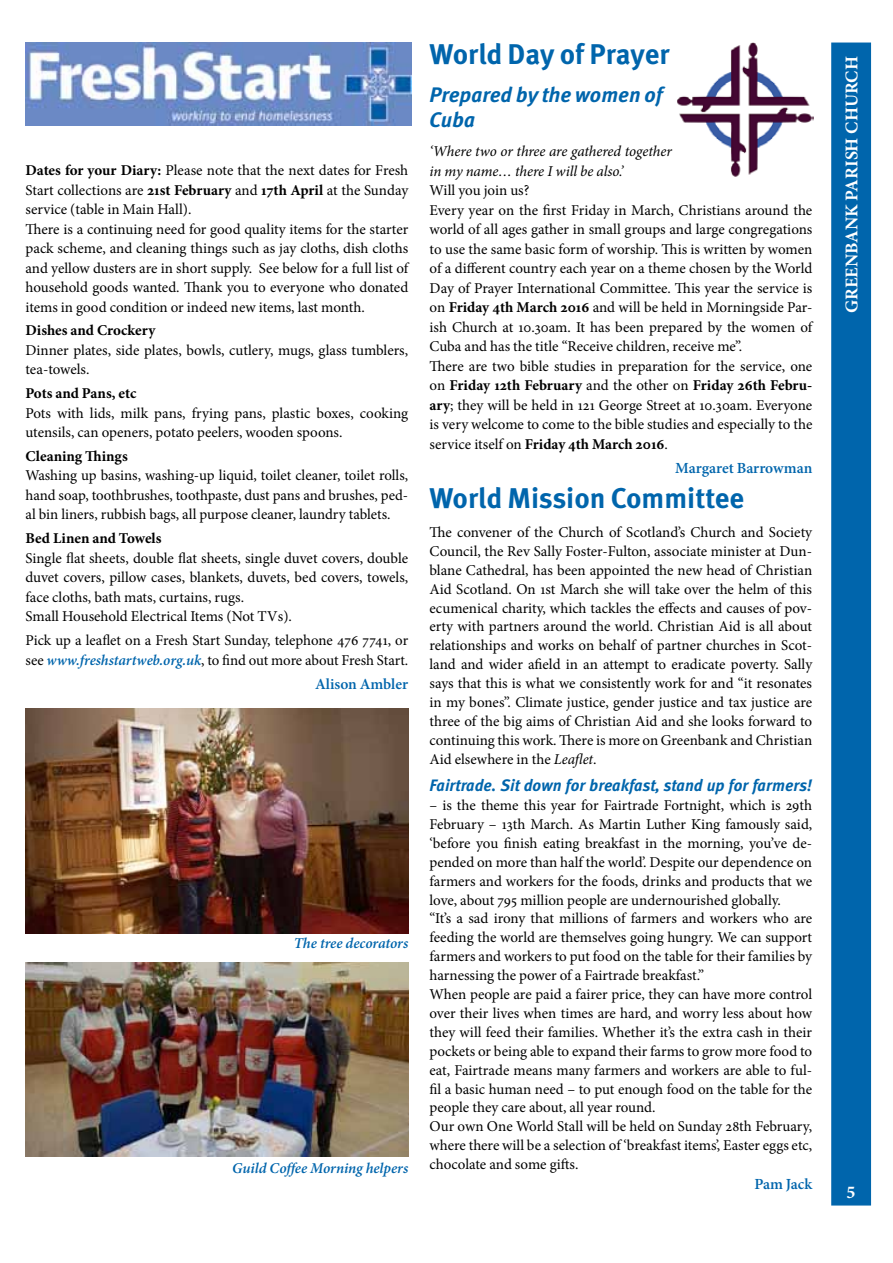
<style>
.page{position:relative;width:893px;height:1263px;background:#fff}
.page>*{position:absolute;margin:0;border:0;box-sizing:border-box;transform-origin:0 0}
.t1{font:700 28.5px "Meta Pro";color:#0065ac}
.t2{font:italic 700 21px/25.2px "Meta Pro";color:#0065ac}
.t3{font:700 18px "Minion Pro";color:#fff}
.t4{font:italic 700 16.5px "Meta Pro";color:#0065ac}
.t5{font:600 15.45px "Minion Pro";letter-spacing:-.005em;color:#0065ac}
.t6{font:15px/18.9px "Minion Pro";letter-spacing:-.005em;color:#000}
.t7{font:700 15px "Minion Pro";color:#000}
.t8{font:italic 15px/19.5px "Minion Pro";letter-spacing:-.005em;color:#000}
.t9{font:italic 600 15px "Minion Pro";letter-spacing:-.005em;color:#0065ac}
.s1{font-weight:700}
.s2{font-weight:600;font-style:italic;color:#0065ac}
.s3{font-style:italic}
</style>
<div class="page">
<img style="left:677px;top:42px;width:137px;height:135px">
<img style="left:26px;top:43px;width:385px;height:82px">
<img style="left:26px;top:708px;width:382px;height:225px">
<img style="left:26px;top:962px;width:382px;height:195px">
<div style="left:831px;top:43px;width:40px;height:1162px;background:#0065ac;border:2px solid #0065ac"></div>
<p class="t6" style="left:26px;top:161px;width:384px;line-height:19.5px"><span class="s1">Dates for your Diary:</span> Please note that the next dates for Fresh Start collections are <span class="s1">21st February</span> and <span class="s1">17th April</span> at the Sunday service (table in Main Hall).<br>There is a continuing need for good quality items for the starter pack scheme, and cleaning things such as jay cloths, dish cloths and yellow dusters are in short supply. See below for a full list of household goods wanted. Thank you to everyone who donated items in good condition or indeed new items, last month.</p>
<p class="t7" style="left:26px;top:320px;width:131px">Dishes and Crockery</p>
<p class="t6" style="left:26px;top:340px;width:384px;line-height:19.5px">Dinner plates, side plates, bowls, cutlery, mugs, glass tumblers, tea-towels.</p>
<p class="t7" style="left:26px;top:383px;width:112px">Pots and Pans, etc</p>
<p class="t6" style="left:26px;top:403px;width:384px;line-height:19.5px">Pots with lids, milk pans, frying pans, plastic boxes, cooking utensils, can openers, potato peelers, wooden spoons.</p>
<p class="t7" style="left:26px;top:446px;width:104px">Cleaning Things</p>
<p class="t6" style="left:26px;top:466px;width:384px;line-height:19.5px;text-align:justify">Washing up basins, washing-up liquid, toilet cleaner, toilet rolls, hand soap, toothbrushes, toothpaste, dust pans and brushes, ped&shy;al bin liners, rubbish bags, all purpose cleaner, laundry tablets.</p>
<p class="t7" style="left:26px;top:528px;width:137px">Bed Linen and Towels</p>
<p class="t6" style="left:26px;top:548px;width:384px;line-height:19.5px">Single flat sheets, double flat sheets, single duvet covers, double duvet covers, pillow cases, blankets, duvets, bed covers, towels, face cloths, bath mats, curtains, rugs.<br>Small Household Electrical Items (Not TVs).</p>
<p class="t6" style="left:26px;top:630px;width:384px;line-height:19.5px">Pick up a leaflet on a Fresh Start Sunday, telephone 476 7741, or see <span class="s2">www.freshstartweb.org.uk</span>, to find out more about Fresh Start.</p>
<p class="t5" style="left:315px;top:673px;width:95px">Alison Ambler</p>
<p class="t9" style="left:294px;top:932px;width:116px">The tree decorators</p>
<p class="t9" style="left:232px;top:1157px;width:177px">Guild Coffee Morning helpers</p>
<h1 class="t1" style="left:430px;top:36px;width:241px">World Day of Prayer</h1>
<h2 class="t2" style="left:430px;top:83px;width:235px">Prepared by the women of<br>Cuba</h2>
<p class="t8" style="left:430px;top:141px;width:244px">‘Where two or three are gathered together in my name… there I will be also.’</p>
<p class="t6" style="left:430px;top:181px;width:384px;line-height:19.5px">Will you join us?<br>Every year on the first Friday in March, Christians around the world of all ages gather in small groups and large congregations to use the same basic form of worship. This is written by women of a different country each year on a theme chosen by the World Day of Prayer International Committee. This year the service is on <span class="s1">Friday 4th March 2016</span> and will be held in Morningside Par&shy;ish Church at 10.30am. It has been prepared by the women of Cuba and has the title “Receive children, receive me”.<br>There are two bible studies in preparation for the service, one on <span class="s1">Friday 12th February</span> and the other on <span class="s1">Friday 26th Febru&shy;ary</span>; they will be held in 121 George Street at 10.30am. Everyone is very welcome to come to the bible studies and especially to the service itself on <span class="s1">Friday 4th March 2016</span>.</p>
<p class="t5" style="left:675px;top:457px;width:139px">Margaret Barrowman</p>
<h1 class="t1" style="left:429px;top:480px;width:316px">World Mission Committee</h1>
<p class="t6" style="left:429px;top:523px;width:384px;text-align:justify">The convener of the Church of Scotland’s Church and Society Council, the Rev Sally Foster-Fulton, associate minister at Dun&shy;blane Cathedral, has been appointed the new head of Christian Aid Scotland. On 1st March she will take over the helm of this ecumenical charity, which tackles the effects and causes of pov&shy;erty with partners around the world. Christian Aid is all about relationships and works on behalf of partner churches in Scot&shy;land and wider afield in an attempt to eradicate poverty. Sally says that this is what we consistently work for and “it resonates in my bones”. Climate justice, gender justice and tax justice are three of the big aims of Christian Aid and she looks forward to continuing this work. There is more on Greenbank and Christian Aid elsewhere in the <span class="s3">Leaflet</span>.</p>
<p class="t4" style="left:429px;top:775px;width:384px">Fairtrade. Sit down for breakfast, stand up for farmers!</p>
<p class="t6" style="left:429px;top:796px;width:384px">– is the theme this year for Fairtrade Fortnight, which is 29th February – 13th March. As Martin Luther King famously said, ‘before you finish eating breakfast in the morning, you’ve de&shy;pended on more than half the world’. Despite our dependence on farmers and workers for the foods, drinks and products that we love, about 795 million people are undernourished globally.<br>“It’s a sad irony that millions of farmers and workers who are feeding the world are themselves going hungry. We can support farmers and workers to put food on the table for their families by harnessing the power of a Fairtrade breakfast.”<br>When people are paid a fairer price, they can have more control over their lives when times are hard, and worry less about how they will feed their families. Whether it’s the extra cash in their pockets or being able to expand their farms to grow more food to eat, Fairtrade means many farmers and workers are able to ful&shy;fil a basic human need – to put enough food on the table for the people they care about, all year round.<br>Our own One World Stall will be held on Sunday 28th February, where there will be a selection of ‘breakfast items’, Easter eggs etc, chocolate and some gifts.</p>
<p class="t5" style="left:754px;top:1173px;width:59px">Pam Jack</p>
<p class="t3" style="left:839px;top:313px;width:258px;rotate:-90deg">GREENBANK PARISH CHURCH</p>
<p class="t3" style="left:847px;top:1180px;width:10px">5</p>
</div>
